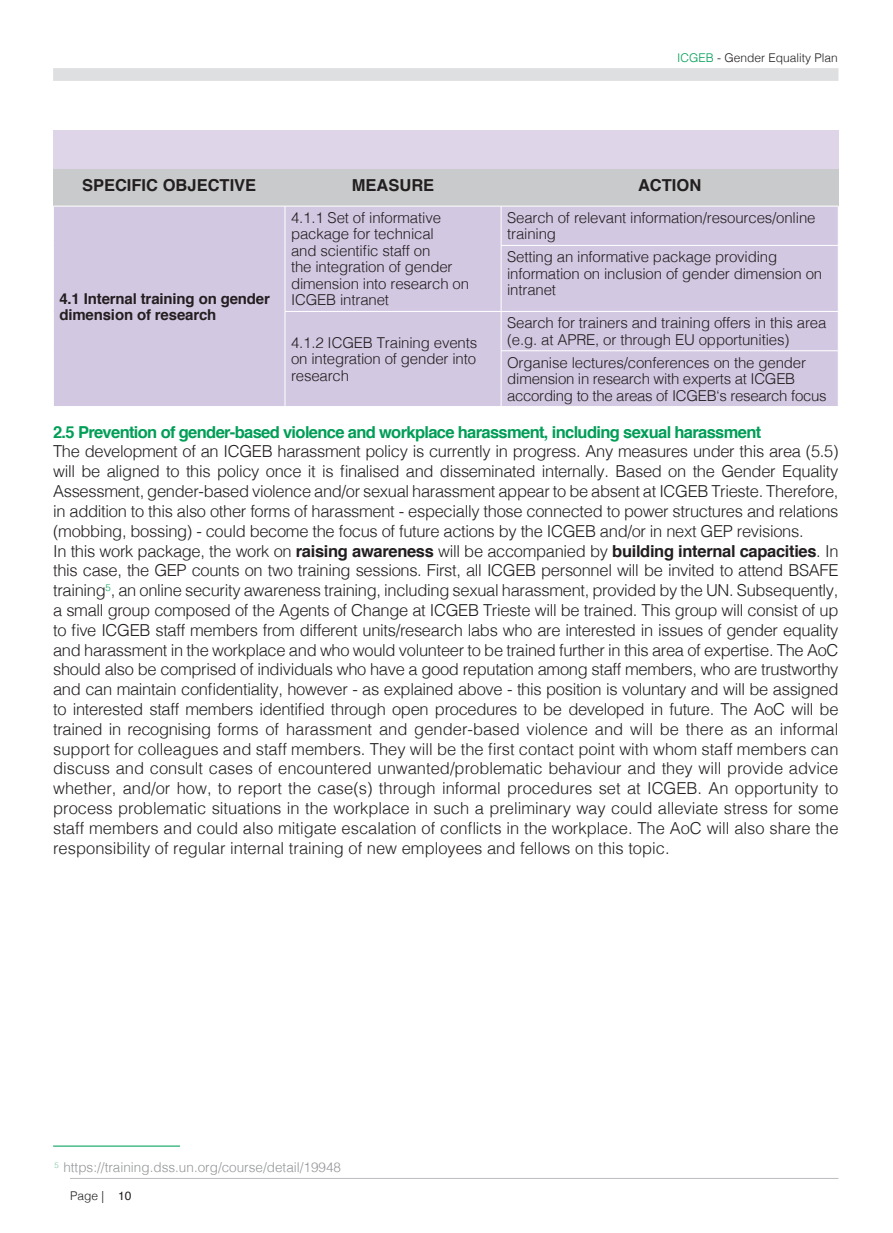
<style>
.page{position:relative;width:893px;height:1233px;background:#fff}
.page>*{position:absolute;margin:0;border:0;box-sizing:border-box;transform-origin:0 0}
.t1{font:300 16.5px/19.8px "Helvetica";letter-spacing:-.02em;color:#231f20}
.t2{font:700 16.5px "Helvetica";letter-spacing:-.04em;color:#009e57}
.t3{font:700 16.5px "Helvetica";color:#231f20}
.t4{font:300 15px/16.5px "Helvetica";letter-spacing:-.01em;color:#231f20}
.t5{font:700 15px/16.5px "Helvetica";letter-spacing:-.01em;color:#231f20}
.t6{font:300 13.5px "Helvetica";color:#939598}
.t7{font:300 12px "Helvetica";color:#231f20}
.s1{color:#009e57}
.s2{font-weight:700}
.s3{font-weight:400}
</style>
<div class="page">
<div style="left:53px;top:68px;width:785px;height:13px;background:#dedfe0"></div>
<hr style="left:70px;top:1177px;width:768px;height:1px;background:#bcbdc0">
<div style="left:53px;top:169px;width:785px;height:37px;background:#c9cacb"></div>
<div style="left:53px;top:130px;width:785px;height:38px;background:#ded5e8"></div>
<div style="left:54px;top:207px;width:784px;height:199px;background:#d3c8e2"></div>
<hr style="left:285px;top:206px;width:1px;height:39px;background:#fff">
<hr style="left:285px;top:245px;width:1px;height:66px;background:#fff">
<hr style="left:501px;top:206px;width:1px;height:39px;background:#fff">
<hr style="left:501px;top:245px;width:337px;height:1px;background:#fff">
<hr style="left:501px;top:245px;width:1px;height:66px;background:#fff">
<hr style="left:285px;top:311px;width:216px;height:1px;background:#fff">
<hr style="left:285px;top:311px;width:1px;height:40px;background:#fff">
<hr style="left:285px;top:351px;width:1px;height:55px;background:#fff">
<hr style="left:501px;top:311px;width:337px;height:1px;background:#fff">
<hr style="left:501px;top:311px;width:1px;height:39px;background:#fff">
<hr style="left:501px;top:350px;width:337px;height:1px;background:#fff">
<hr style="left:501px;top:351px;width:1px;height:55px;background:#fff">
<hr style="left:53px;top:1145px;width:127px;height:1px;background:#009e57">
<p class="t7" style="left:677px;top:47px;width:162px"><span class="s1">ICGEB</span> - Gender Equality Plan</p>
<p class="t3" style="left:82px;top:171px;width:176px">SPECIFIC OBJECTIVE</p>
<p class="t3" style="left:352px;top:171px;width:84px">MEASURE</p>
<p class="t3" style="left:638px;top:171px;width:65px">ACTION</p>
<p class="t4" style="left:291px;top:208px;width:179px">4.1.1 Set of informative package for technical<br>and scientific staff on<br>the integration of gender dimension into research on<br>ICGEB intranet</p>
<p class="t4" style="left:507px;top:208px;width:310px">Search of relevant information/resources/online training</p>
<p class="t4" style="left:507px;top:247px;width:316px">Setting an informative package providing information on inclusion of gender dimension on intranet</p>
<p class="t5" style="left:59px;top:290px;width:212px">4.1 Internal training on gender dimension of research</p>
<p class="t4" style="left:507px;top:313px;width:321px">Search for trainers and training offers in this area (e.g. at APRE, or through EU opportunities)</p>
<p class="t4" style="left:507px;top:353px;width:321px">Organise lectures/conferences on the gender dimension in research with experts at ICGEB according to the areas of ICGEB‘s research focus</p>
<p class="t2" style="left:53px;top:418px;width:709px">2.5 Prevention of gender-based violence and workplace harassment, including sexual harassment</p>
<p class="t1" style="left:53px;top:440px;width:786px">The development of an ICGEB harassment policy is currently in progress. Any measures under this area (5.5) will be aligned to this policy once it is finalised and disseminated internally. Based on the Gender Equality Assessment, gender-based violence and/or sexual harassment appear to be absent at ICGEB Trieste. Therefore, in addition to this also other forms of harassment - especially those connected to power structures and relations (mobbing, bossing) - could become the focus of future actions by the ICGEB and/or in next GEP revisions.<br>In this work package, the work on <span class="s2">raising awareness</span> will be accompanied by <span class="s2">building internal capacities</span>. In this case, the GEP counts on two training sessions. First, all ICGEB personnel will be invited to attend BSAFE training<sup>5</sup>, an online security awareness training, including sexual harassment, provided by the UN. Subsequently, a small group composed of the Agents of Change at ICGEB Trieste will be trained. This group will consist of up to five ICGEB staff members from different units/research labs who are interested in issues of gender equality and harassment in the workplace and who would volunteer to be trained further in this area of expertise. The AoC should also be comprised of individuals who have a good reputation among staff members, who are trustworthy and can maintain confidentiality, however - as explained above - this position is voluntary and will be assigned to interested staff members identified through open procedures to be developed in future. The AoC will be trained in recognising forms of harassment and gender-based violence and will be there as an informal support for colleagues and staff members. They will be the first contact point with whom staff members can discuss and consult cases of encountered unwanted/problematic behaviour and they will provide advice whether, and/or how, to report the case(s) through informal procedures set at ICGEB. An opportunity to process problematic situations in the workplace in such a preliminary way could alleviate stress for some staff members and could also mitigate escalation of conflicts in the workplace. The AoC will also share the responsibility of regular internal training of new employees and fellows on this topic.</p>
<p class="t4" style="left:291px;top:333px;width:188px;text-align:justify">4.1.2 ICGEB Training events on integration of gender into research</p>
<p class="t6" style="left:55px;top:1155px;width:288px"><sup>5</sup> https://training.dss.un.org/course/detail/19948</p>
<p class="t7" style="left:70px;top:1185px;width:63px">Page | <span class="s3">10</span></p>
</div>
